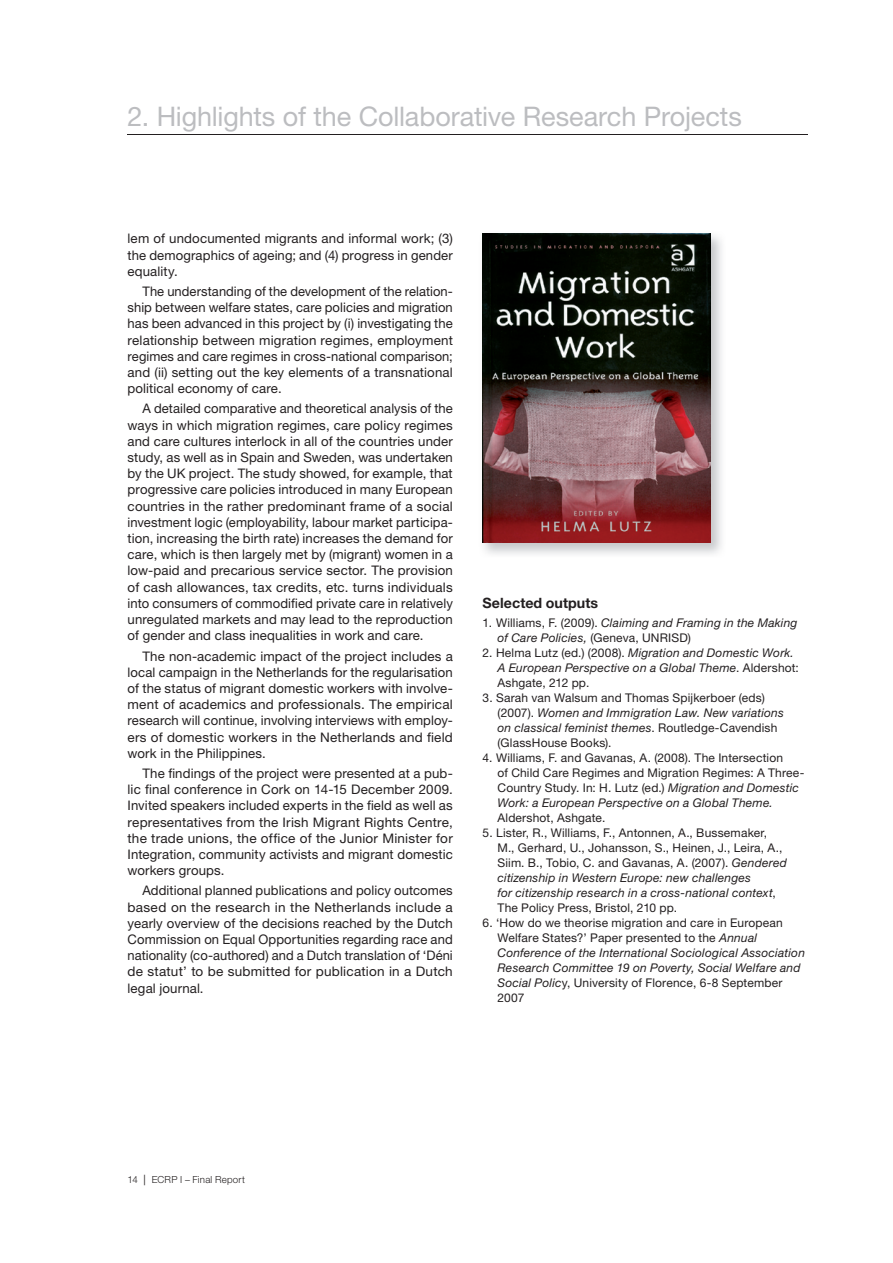
<style>
.page{position:relative;width:893px;height:1263px;background:#fff}
.page>*{position:absolute;margin:0;border:0;box-sizing:border-box;transform-origin:0 0}
.t1{font:27px "Helvetica Neue LT Std";letter-spacing:-.005em;color:#bcbdc0}
.t2{font:700 14.25px "Helvetica Neue LT Std";letter-spacing:.005em;color:#231f20}
.t3{font:13.2px/16.2px "Helvetica Neue LT Std";letter-spacing:.01em;color:#231f20;text-align:justify}
.t4{font:12px/15px "Helvetica Neue LT Std";letter-spacing:.015em;color:#231f20}
.t5{font:italic 12px/15px "Helvetica Neue LT Std";letter-spacing:.015em;color:#231f20}
.t6{font:300 9.75px "Helvetica Neue LT Std";letter-spacing:.02em;color:#231f20}
.s1{font-style:normal}
.s2{font-style:italic}
.s3{font-weight:400;font-size:10.5px}
</style>
<div class="page">
<hr style="left:128px;top:134px;width:680px;height:1px;background:#231f20">
<img style="left:482px;top:233px;width:240px;height:321px">
<img style="left:483px;top:234px;width:227px;height:309px">
<h1 class="t1" style="left:128px;top:100px;width:616px">2. Highlights of the Collaborative Research Projects</h1>
<p class="t3" style="left:128px;top:230px;width:327px">lem of undocumented migrants and informal work; (3) the demographics of ageing; and (4) progress in gender equality.</p>
<p class="t3" style="left:128px;top:283px;width:327px;text-indent:15px">The understanding of the development of the relation&shy;ship between welfare states, care policies and migration has been advanced in this project by (i) investigating the relationship between migration regimes, employment regimes and care regimes in cross-national comparison; and (ii) setting out the key elements of a transnational political economy of care.</p>
<p class="t3" style="left:128px;top:400px;width:327px;text-indent:15px">A detailed comparative and theoretical analysis of the ways in which migration regimes, care policy regimes and care cultures interlock in all of the countries under study, as well as in Spain and Sweden, was undertaken by the UK project. The study showed, for example, that progressive care policies introduced in many European countries in the rather predominant frame of a social investment logic (employability, labour market participa&shy;tion, increasing the birth rate) increases the demand for care, which is then largely met by (migrant) women in a low-paid and precarious service sector. The provision of cash allowances, tax credits, etc. turns individuals into consumers of commodified private care in relatively unregulated markets and may lead to the reproduction of gender and class inequalities in work and care.</p>
<p class="t3" style="left:128px;top:647px;width:327px;text-indent:15px">The non-academic impact of the project includes a local campaign in the Netherlands for the regularisation of the status of migrant domestic workers with involve&shy;ment of academics and professionals. The empirical research will continue, involving interviews with employ&shy;ers of domestic workers in the Netherlands and field work in the Philippines.</p>
<p class="t3" style="left:128px;top:765px;width:327px;text-indent:15px">The findings of the project were presented at a pub&shy;lic final conference in Cork on 14-15 December 2009.<br>Invited speakers included experts in the field as well as representatives from the Irish Migrant Rights Centre, the trade unions, the office of the Junior Minister for Integration, community activists and migrant domestic workers groups.</p>
<p class="t3" style="left:128px;top:882px;width:327px;text-indent:15px">Additional planned publications and policy outcomes based on the research in the Netherlands include a yearly overview of the decisions reached by the Dutch Commission on Equal Opportunities regarding race and nationality (co-authored) and a Dutch translation of ‘Déni de statut’ to be submitted for publication in a Dutch legal journal.</p>
<p class="t2" style="left:483px;top:594px;width:117px">Selected outputs</p>
<p class="t5" style="left:497px;top:615px;width:301px;text-indent:-15px"><span class="s1">1. Williams, F. (2009).</span> Claiming and Framing in the Making of Care Policies, <span class="s1">(Geneva, UNRISD)</span></p>
<p class="t5" style="left:497px;top:645px;width:303px;text-indent:-15px"><span class="s1">2. Helma Lutz (ed.) (2008).</span> Migration and Domestic Work.<br>A European Perspective on a Global Theme<span class="s1">. Aldershot:<br>Ashgate, 212 pp.</span></p>
<p class="t4" style="left:497px;top:690px;width:288px;text-indent:-15px">3. Sarah van Walsum and Thomas Spijkerboer (eds) (2007). <span class="s2">Women and Immigration Law. New variations on classical feminist themes</span>. Routledge-Cavendish (GlassHouse Books).</p>
<p class="t4" style="left:497px;top:750px;width:308px;text-indent:-15px">4. Williams, F. and Gavanas, A. (2008). The Intersection<br>of Child Care Regimes and Migration Regimes: A Three-Country Study. In: H. Lutz (ed.) <span class="s2">Migration and Domestic Work: a European Perspective on a Global Theme.</span></p>
<p class="t4" style="left:497px;top:810px;width:109px">Aldershot, Ashgate.</p>
<p class="t4" style="left:497px;top:825px;width:291px;text-indent:-15px">5. Lister, R., Williams, F., Antonnen, A., Bussemaker, M., Gerhard, U., Johansson, S., Heinen, J., Leira, A., Siim. B., Tobio, C. and Gavanas, A. (2007). <span class="s2">Gendered citizenship in Western Europe: new challenges<br>for citizenship research in a cross-national context</span>, The Policy Press, Bristol, 210 pp.</p>
<p class="t4" style="left:497px;top:915px;width:309px;text-indent:-15px">6. ‘How do we theorise migration and care in European Welfare States?’ Paper presented to the <span class="s2">Annual Conference of the International Sociological Association Research Committee 19 on Poverty, Social Welfare and Social Polic</span>y, University of Florence, 6-8 September 2007</p>
<p class="t6" style="left:128px;top:1173px;width:119px">14 <span class="s3">|</span> ECRP I – Final Report</p>
</div>
